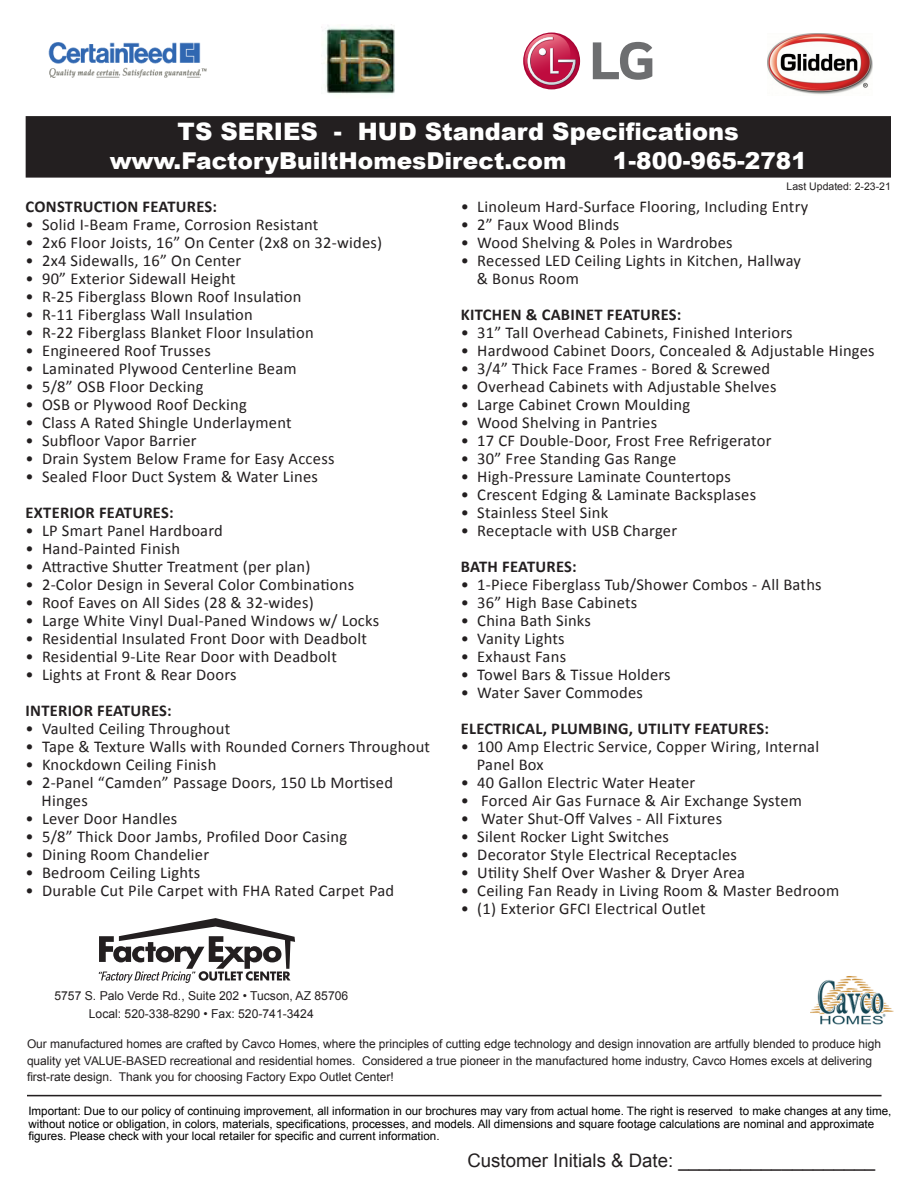
<style>
.page{position:relative;width:918px;height:1188px;background:#fff}
.page>*{position:absolute;margin:0;border:0;box-sizing:border-box;transform-origin:0 0}
.t1{font:900 24px "Arial";color:#fff}
.t2{font:900 23.25px "Arial";color:#fff}
.t3{font:18.6px "Arial";color:#231f20}
.t4{font:16.5px/18px "Calibri";letter-spacing:.015em;color:#231f20}
.t5{font:700 16.5px "Calibri";letter-spacing:.015em;color:#231f20}
.t6{font:12.3px/18.1px "Arial";color:#231f20;text-align:center}
.t7{font:12px/16.5px "Arial";letter-spacing:-.005em;color:#231f20}
.t8{font:11.7px/12.5px "Arial";color:#000}
.t9{font:10.5px "Arial";color:#231f20}
</style>
<div class="page">
<div style="left:26px;top:117px;width:864px;height:60px;background:#231f20"></div>
<div style="left:26px;top:116px;width:865px;height:62px;border:2px solid #231f20"></div>
<hr style="left:27px;top:1095px;width:855px;height:1px;background:#231f20">
<img style="left:811px;top:976px;width:83px;height:49px">
<svg style="left:99px;top:918px;width:196px;height:65px"></svg>
<svg style="left:593px;top:42px;width:59px;height:38px"></svg>
<svg style="left:523px;top:33px;width:57px;height:56px"></svg>
<svg style="left:523px;top:34px;width:53px;height:52px"></svg>
<img style="left:323px;top:26px;width:72px;height:69px">
<img style="left:767px;top:34px;width:105px;height:61px">
<img style="left:48px;top:42px;width:159px;height:35px">
<h1 class="t1" style="left:178px;top:114px;width:563px">TS SERIES - HUD Standard Specifications</h1>
<h2 class="t2" style="left:110px;top:144px;width:458px">www.FactoryBuiltHomesDirect.com</h2>
<h2 class="t2" style="left:613px;top:144px;width:195px">1-800-965-2781</h2>
<p class="t5" style="left:26px;top:196px;width:193px">CONSTRUCTION FEATURES:</p>
<p class="t4" style="left:26px;top:215px;width:294px">• Solid I-Beam Frame, Corrosion Resistant</p>
<p class="t4" style="left:26px;top:233px;width:358px">• 2x6 Floor Joists, 16” On Center (2x8 on 32-wides)</p>
<p class="t4" style="left:26px;top:251px;width:217px">• 2x4 Sidewalls, 16” On Center</p>
<p class="t4" style="left:26px;top:269px;width:212px">• 90” Exterior Sidewall Height</p>
<p class="t4" style="left:26px;top:287px;width:277px">• R-25 Fiberglass Blown Roof Insulation</p>
<p class="t4" style="left:26px;top:305px;width:229px">• R-11 Fiberglass Wall Insulation</p>
<p class="t4" style="left:26px;top:323px;width:290px">• R-22 Fiberglass Blanket Floor Insulation</p>
<p class="t4" style="left:26px;top:341px;width:187px">• Engineered Roof Trusses</p>
<p class="t4" style="left:26px;top:359px;width:273px">• Laminated Plywood Centerline Beam</p>
<p class="t4" style="left:26px;top:377px;width:179px">• 5/8” OSB Floor Decking</p>
<p class="t4" style="left:26px;top:395px;width:223px">• OSB or Plywood Roof Decking</p>
<p class="t4" style="left:26px;top:413px;width:267px">• Class A Rated Shingle Underlayment</p>
<p class="t4" style="left:26px;top:431px;width:173px">• Subfloor Vapor Barrier</p>
<p class="t4" style="left:26px;top:449px;width:310px">• Drain System Below Frame for Easy Access</p>
<p class="t4" style="left:26px;top:467px;width:294px">• Sealed Floor Duct System &amp; Water Lines</p>
<p class="t5" style="left:26px;top:502px;width:150px">EXTERIOR FEATURES:</p>
<p class="t4" style="left:26px;top:521px;width:199px">• LP Smart Panel Hardboard</p>
<p class="t4" style="left:26px;top:539px;width:156px">• Hand-Painted Finish</p>
<p class="t4" style="left:26px;top:557px;width:286px">• Attractive Shutter Treatment (per plan)</p>
<p class="t4" style="left:26px;top:575px;width:330px">• 2-Color Design in Several Color Combinations</p>
<p class="t4" style="left:26px;top:593px;width:290px">• Roof Eaves on All Sides (28 &amp; 32-wides)</p>
<p class="t4" style="left:26px;top:611px;width:355px">• Large White Vinyl Dual-Paned Windows w/ Locks</p>
<p class="t4" style="left:26px;top:629px;width:343px">• Residential Insulated Front Door with Deadbolt</p>
<p class="t4" style="left:26px;top:647px;width:313px">• Residential 9-Lite Rear Door with Deadbolt</p>
<p class="t4" style="left:26px;top:665px;width:213px">• Lights at Front &amp; Rear Doors</p>
<p class="t5" style="left:26px;top:700px;width:148px">INTERIOR FEATURES:</p>
<p class="t4" style="left:26px;top:719px;width:206px">• Vaulted Ceiling Throughout</p>
<p class="t4" style="left:26px;top:737px;width:406px">• Tape &amp; Texture Walls with Rounded Corners Throughout</p>
<p class="t4" style="left:26px;top:755px;width:192px">• Knockdown Ceiling Finish</p>
<p class="t4" style="left:42px;top:773px;width:353px;text-indent:-16px">• 2-Panel “Camden” Passage Doors, 150 Lb Mortised<br>Hinges</p>
<p class="t4" style="left:26px;top:809px;width:153px">• Lever Door Handles</p>
<p class="t4" style="left:26px;top:827px;width:323px">• 5/8” Thick Door Jambs, Profiled Door Casing</p>
<p class="t4" style="left:26px;top:845px;width:185px">• Dining Room Chandelier</p>
<p class="t4" style="left:26px;top:863px;width:176px">• Bedroom Ceiling Lights</p>
<p class="t4" style="left:26px;top:881px;width:370px">• Durable Cut Pile Carpet with FHA Rated Carpet Pad</p>
<p class="t9" style="left:787px;top:180px;width:106px">Last Updated: 2-23-21</p>
<p class="t4" style="left:461px;top:197px;width:349px">• Linoleum Hard-Surface Flooring, Including Entry</p>
<p class="t4" style="left:461px;top:215px;width:160px">• 2” Faux Wood Blinds</p>
<p class="t4" style="left:461px;top:233px;width:273px">• Wood Shelving &amp; Poles in Wardrobes</p>
<p class="t4" style="left:477px;top:251px;width:326px;text-indent:-16px">• Recessed LED Ceiling Lights in Kitchen, Hallway &amp; Bonus Room</p>
<p class="t5" style="left:461px;top:304px;width:222px">KITCHEN &amp; CABINET FEATURES:</p>
<p class="t4" style="left:461px;top:323px;width:333px">• 31” Tall Overhead Cabinets, Finished Interiors</p>
<p class="t4" style="left:461px;top:341px;width:415px">• Hardwood Cabinet Doors, Concealed &amp; Adjustable Hinges</p>
<p class="t4" style="left:461px;top:359px;width:311px">• 3/4” Thick Face Frames - Bored &amp; Screwed</p>
<p class="t4" style="left:461px;top:377px;width:317px">• Overhead Cabinets with Adjustable Shelves</p>
<p class="t4" style="left:461px;top:395px;width:231px">• Large Cabinet Crown Moulding</p>
<p class="t4" style="left:461px;top:413px;width:198px">• Wood Shelving in Pantries</p>
<p class="t4" style="left:461px;top:431px;width:312px">• 17 CF Double-Door, Frost Free Refrigerator</p>
<p class="t4" style="left:461px;top:449px;width:217px">• 30” Free Standing Gas Range</p>
<p class="t4" style="left:461px;top:467px;width:272px">• High-Pressure Laminate Countertops</p>
<p class="t4" style="left:461px;top:485px;width:297px">• Crescent Edging &amp; Laminate Backsplases</p>
<p class="t4" style="left:461px;top:503px;width:149px">• Stainless Steel Sink</p>
<p class="t4" style="left:461px;top:521px;width:218px">• Receptacle with USB Charger</p>
<p class="t5" style="left:461px;top:556px;width:117px">BATH FEATURES:</p>
<p class="t4" style="left:461px;top:575px;width:362px">• 1-Piece Fiberglass Tub/Shower Combos - All Baths</p>
<p class="t4" style="left:461px;top:593px;width:178px">• 36” High Base Cabinets</p>
<p class="t4" style="left:461px;top:611px;width:132px">• China Bath Sinks</p>
<p class="t4" style="left:461px;top:629px;width:105px">• Vanity Lights</p>
<p class="t4" style="left:461px;top:647px;width:107px">• Exhaust Fans</p>
<p class="t4" style="left:461px;top:665px;width:211px">• Towel Bars &amp; Tissue Holders</p>
<p class="t4" style="left:461px;top:683px;width:184px">• Water Saver Commodes</p>
<p class="t5" style="left:461px;top:718px;width:310px">ELECTRICAL, PLUMBING, UTILITY FEATURES:</p>
<p class="t4" style="left:461px;top:737px;width:360px">• 100 Amp Electric Service, Copper Wiring, Internal</p>
<p class="t4" style="left:477px;top:755px;width:68px">Panel Box</p>
<p class="t4" style="left:461px;top:773px;width:236px">• 40 Gallon Electric Water Heater</p>
<p class="t4" style="left:461px;top:791px;width:343px">• Forced Air Gas Furnace &amp; Air Exchange System</p>
<p class="t4" style="left:461px;top:809px;width:263px">• Water Shut-Off Valves - All Fixtures</p>
<p class="t4" style="left:461px;top:827px;width:210px">• Silent Rocker Light Switches</p>
<p class="t4" style="left:461px;top:845px;width:278px">• Decorator Style Electrical Receptacles</p>
<p class="t4" style="left:461px;top:863px;width:286px">• Utility Shelf Over Washer &amp; Dryer Area</p>
<p class="t4" style="left:461px;top:881px;width:380px">• Ceiling Fan Ready in Living Room &amp; Master Bedroom</p>
<p class="t4" style="left:461px;top:899px;width:246px">• (1) Exterior GFCI Electrical Outlet</p>
<p class="t6" style="left:54px;top:987px;width:295px">5757 S. Palo Verde Rd., Suite 202 • Tucson, AZ 85706<br>Local: 520-338-8290 • Fax: 520-741-3424</p>
<p class="t7" style="left:27px;top:1036px;width:856px">Our manufactured homes are crafted by Cavco Homes, where the principles of cutting edge technology and design innovation are artfully blended to produce high quality yet VALUE-BASED recreational and residential homes. Considered a true pioneer in the manufactured home industry, Cavco Homes excels at delivering first-rate design. Thank you for choosing Factory Expo Outlet Center!</p>
<p class="t8" style="left:28px;top:1105px;width:865px">Important: Due to our policy of continuing improvement, all information in our brochures may vary from actual home. The right is reserved to make changes at any time, without notice or obligation, in colors, materials, specifications, processes, and models. All dimensions and square footage calculations are nominal and approximate figures. Please check with your local retailer for specific and current information.</p>
<p class="t3" style="left:467px;top:1148px;width:409px">Customer Initials &amp; Date: ___________________</p>
</div>
